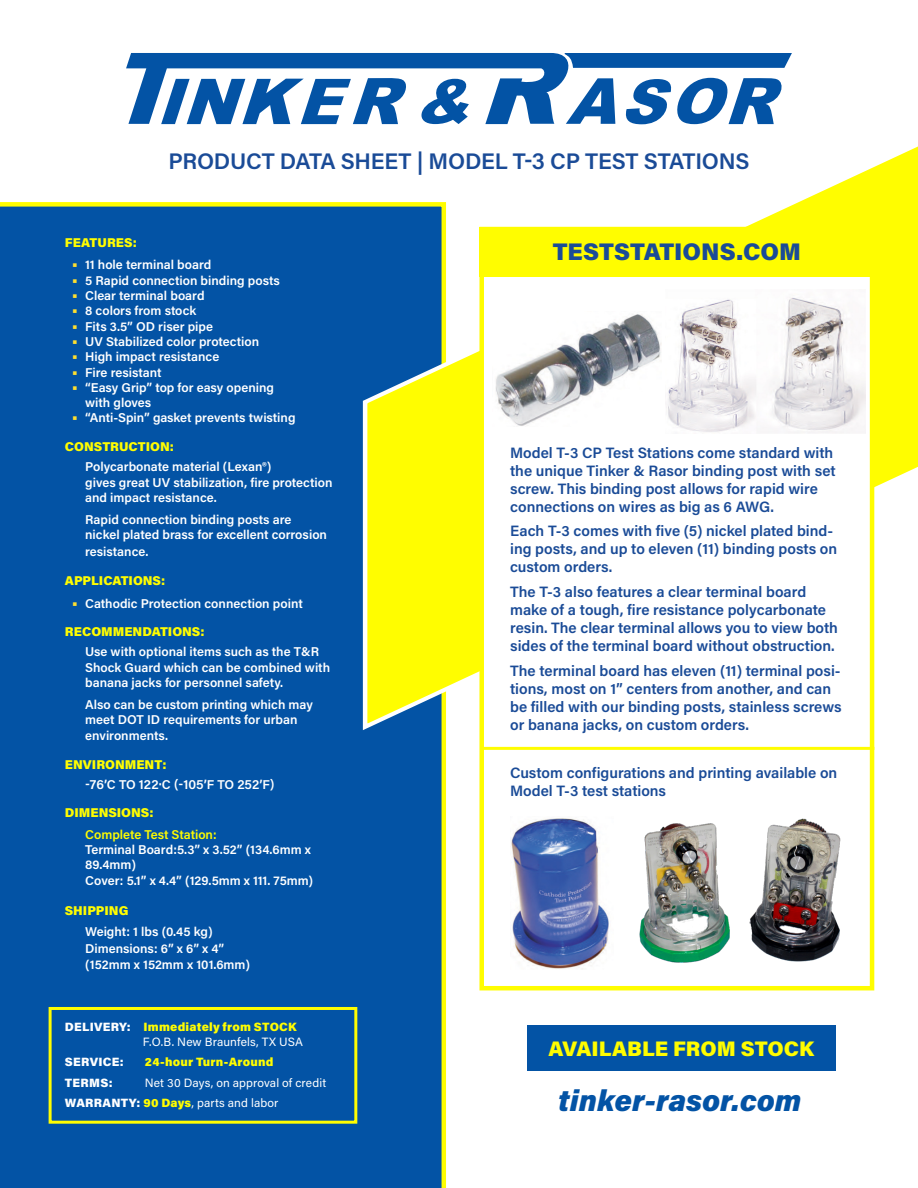
<style>
.page{position:relative;width:918px;height:1188px;background:#fff}
.page>*{position:absolute;margin:0;border:0;box-sizing:border-box;transform-origin:0 0}
.t1{font:italic 900 30px "Acumin Pro";color:#0353a5}
.t2{font:900 24px "Acumin Pro";color:#1a4b97}
.t3{font:600 22.5px "Acumin Pro";letter-spacing:-.01em;color:#1a4b97}
.t4{font:900 21px "Acumin Pro";color:#fffd00}
.t5{font:600 15px/18px "Acumin Pro";color:#1a4b97}
.t6{font:600 12.75px/15.3px "Acumin Pro";color:#fff}
.t7{font:900 12.75px "Acumin Pro";color:#fffd00}
.t8{font:600 12.75px "Acumin Pro";color:#fffd00}
.t9{font:12px "Acumin Pro";letter-spacing:.01em;color:#fff}
.t10{font:900 12px "Acumin Pro";letter-spacing:.02em;color:#fffd00}
.t11{font:900 12px "Acumin Pro";letter-spacing:.025em;color:#fff}
.s1{font-weight:700;font-size:15px;color:#fedf2f}
.s2{color:#fff}
.s3{font-weight:900}
.s4{font-weight:900;color:#fffd00}
</style>
<div class="page">
<div style="left:0;top:202px;width:446px;height:986px;background:#0353a5"></div>
<svg style="left:361px;top:124px;width:557px;height:609px"></svg>
<svg style="left:126px;top:53px;width:666px;height:71px;fill:#0353a5"></svg>
<div style="left:49px;top:1007px;width:308px;height:117px;border:3px solid #fffd00"></div>
<div style="left:527px;top:1025px;width:309px;height:46px;background:#0353a5"></div>
<div style="left:479px;top:227px;width:395px;height:763px;background:#fff;border:4px solid #fffd00"></div>
<div style="left:479px;top:227px;width:395px;height:49px;background:#fffd00"></div>
<img style="left:495px;top:314px;width:167px;height:112px">
<img style="left:666px;top:297px;width:200px;height:136px">
<img style="left:511px;top:818px;width:98px;height:152px">
<img style="left:639px;top:818px;width:202px;height:145px">
<hr style="left:481px;top:747px;width:393px;height:3px;background:#fffd00">
<p class="t3" style="left:168px;top:145px;width:583px">PRODUCT DATA SHEET | MODEL T-3 CP TEST STATIONS</p>
<p class="t7" style="left:65px;top:234px;width:73px">FEATURES:</p>
<p class="t6" style="left:72px;top:257px;width:141px"><span class="s1">•</span> 11 hole terminal board</p>
<p class="t6" style="left:72px;top:272px;width:210px"><span class="s1">•</span> 5 Rapid connection binding posts</p>
<p class="t6" style="left:72px;top:287px;width:134px"><span class="s1">•</span> Clear terminal board</p>
<p class="t6" style="left:72px;top:303px;width:126px"><span class="s1">•</span> 8 colors from stock</p>
<p class="t6" style="left:72px;top:318px;width:143px"><span class="s1">•</span> Fits 3.5” OD riser pipe</p>
<p class="t6" style="left:72px;top:333px;width:189px"><span class="s1">•</span> UV Stabilized color protection</p>
<p class="t6" style="left:72px;top:349px;width:149px"><span class="s1">•</span> High impact resistance</p>
<p class="t6" style="left:72px;top:364px;width:91px"><span class="s1">•</span> Fire resistant</p>
<p class="t6" style="left:85px;top:379px;width:190px;text-indent:-14px"><span class="s1">•</span> “Easy Grip” top for easy opening with gloves</p>
<p class="t6" style="left:72px;top:410px;width:225px"><span class="s1">•</span> “Anti-Spin” gasket prevents twisting</p>
<p class="t7" style="left:65px;top:438px;width:111px">CONSTRUCTION:</p>
<p class="t6" style="left:85px;top:459px;width:188px">Polycarbonate material (Lexan®)</p>
<p class="t6" style="left:85px;top:474px;width:249px">gives great UV stabilization, fire protection and impact resistance.</p>
<p class="t6" style="left:85px;top:511px;width:243px">Rapid connection binding posts are nickel plated brass for excellent corrosion</p>
<p class="t6" style="left:85px;top:543px;width:65px">resistance.</p>
<p class="t7" style="left:65px;top:571px;width:102px">APPLICATIONS:</p>
<p class="t6" style="left:72px;top:595px;width:233px"><span class="s1">•</span> Cathodic Protection connection point</p>
<p class="t7" style="left:65px;top:623px;width:141px">RECOMMENDATIONS:</p>
<p class="t6" style="left:85px;top:644px;width:246px">Use with optional items such as the T&amp;R<br>Shock Guard which can be combined with banana jacks for personnel safety.</p>
<p class="t6" style="left:85px;top:696px;width:229px">Also can be custom printing which may meet DOT ID requirements for urban environments.</p>
<p class="t7" style="left:65px;top:755px;width:103px">ENVIRONMENT:</p>
<p class="t6" style="left:85px;top:776px;width:191px">-76’C TO 122·C (-105’F TO 252’F)</p>
<p class="t7" style="left:65px;top:804px;width:90px">DIMENSIONS:</p>
<p class="t8" style="left:85px;top:825px;width:133px">Complete Test Station:</p>
<p class="t6" style="left:85px;top:841px;width:230px">Terminal Board:5.3” x 3.52” (134.6mm x<br>89.4mm)<br>Cover: 5.1” x 4.4” (129.5mm x 111. 75mm)</p>
<p class="t7" style="left:65px;top:901px;width:65px">SHIPPING</p>
<p class="t6" style="left:85px;top:923px;width:129px">Weight: 1 lbs (0.45 kg)</p>
<p class="t6" style="left:85px;top:940px;width:141px">Dimensions: 6” x 6” x 4”</p>
<p class="t6" style="left:85px;top:956px;width:166px">(152mm x 152mm x 101.6mm)</p>
<p class="t10" style="left:65px;top:1018px;width:233px"><span class="s2">DELIVERY:</span> Immediately from STOCK</p>
<p class="t9" style="left:143px;top:1033px;width:162px">F.O.B. New Braunfels, TX USA</p>
<p class="t11" style="left:65px;top:1054px;width:60px">SERVICE:</p>
<p class="t10" style="left:145px;top:1054px;width:130px">24-hour Turn-Around</p>
<p class="t11" style="left:65px;top:1074px;width:49px">TERMS:</p>
<p class="t9" style="left:145px;top:1074px;width:183px">Net 30 Days, on approval of credit</p>
<p class="t9" style="left:65px;top:1095px;width:215px"><span class="s3">WARRANTY:</span> <span class="s4">90 Days</span>, parts and labor</p>
<p class="t2" style="left:553px;top:235px;width:250px">TESTSTATIONS.COM</p>
<p class="t5" style="left:510px;top:443px;width:327px">Model T-3 CP Test Stations come standard with the unique Tinker &amp; Rasor binding post with set screw. This binding post allows for rapid wire connections on wires as big as 6 AWG.</p>
<p class="t5" style="left:510px;top:522px;width:329px">Each T-3 comes with five (5) nickel plated bind&shy;ing posts, and up to eleven (11) binding posts on custom orders.</p>
<p class="t5" style="left:510px;top:582px;width:329px">The T-3 also features a clear terminal board make of a tough, fire resistance polycarbonate resin. The clear terminal allows you to view both sides of the terminal board without obstruction.</p>
<p class="t5" style="left:510px;top:661px;width:333px">The terminal board has eleven (11) terminal posi&shy;tions, most on 1” centers from another, and can be filled with our binding posts, stainless screws or banana jacks, on custom orders.</p>
<p class="t5" style="left:510px;top:763px;width:329px">Custom configurations and printing available on<br>Model T-3 test stations</p>
<p class="t4" style="left:548px;top:1034px;width:267px">AVAILABLE FROM STOCK</p>
<p class="t1" style="left:558px;top:1079px;width:245px">tinker-rasor.com</p>
</div>
